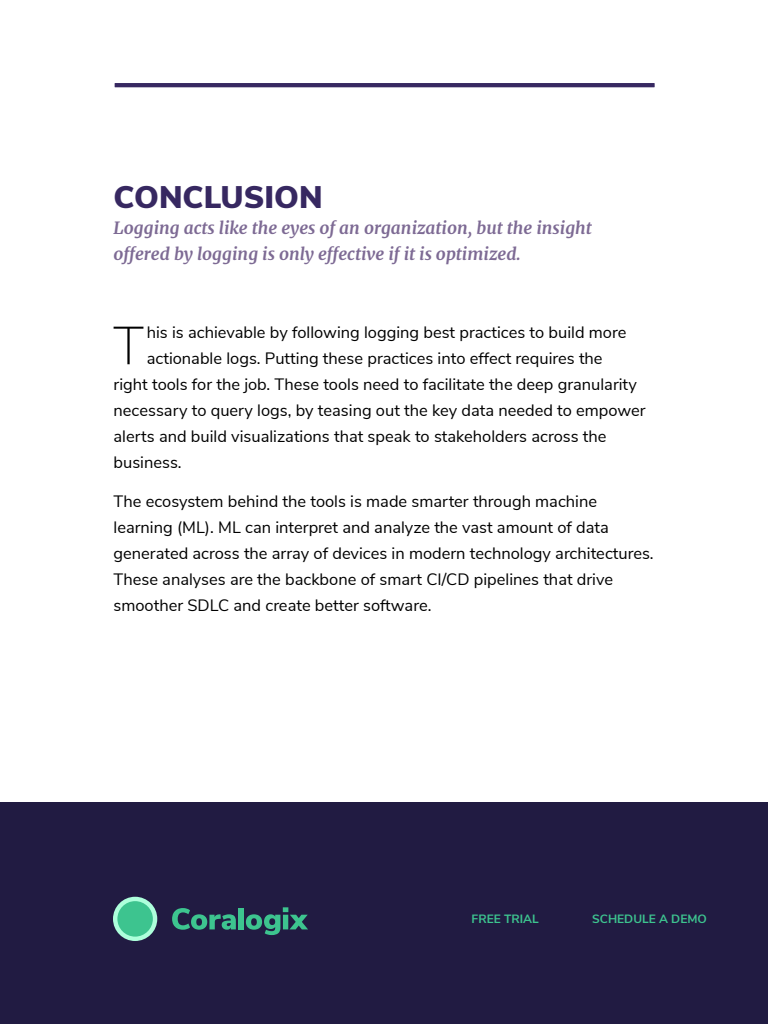
<style>
.page{position:relative;width:768px;height:1024px;background:#fff}
.page>*{position:absolute;margin:0;border:0;box-sizing:border-box;transform-origin:0 0}
.t1{font:200 53.4px "Nunito Sans";color:#000}
.t2{font:900 31.2px "Nunito Sans";color:#372861}
.t3{font:italic 700 17px/26px "Merriweather";color:#7d6a94}
.t4{font:16.5px/26px "Nunito Sans";color:#000}
.t5{font:700 12px "Nunito Sans";color:#3dc48f}
</style>
<div class="page">
<hr style="left:115px;top:83px;width:539px;height:4px;background:#372861">
<div style="left:0;top:802px;width:768px;height:222px;background:#211b42"></div>
<svg style="left:172px;top:908px;width:64px;height:22px"></svg>
<div style="left:238px;top:908px;width:6px;height:21px;background:#3dc48f"></div>
<svg style="left:246px;top:907px;width:62px;height:28px"></svg>
<svg style="left:113px;top:897px;width:44px;height:44px"></svg>
<h2 class="t2" style="left:114px;top:174px;width:211px">CONCLUSION</h2>
<p class="t3" style="left:114px;top:215px;width:480px">Logging acts like the eyes of an organization, but the insight offered by logging is only effective if it is optimized.</p>
<h1 class="t1" style="left:113px;top:307px;width:33px">T</h1>
<p class="t4" style="left:147px;top:319px;width:481px">his is achievable by following logging best practices to build more</p>
<p class="t4" style="left:147px;top:345px;width:457px">actionable logs. Putting these practices into effect requires the</p>
<p class="t4" style="left:114px;top:371px;width:525px">right tools for the job. These tools need to facilitate the deep granularity</p>
<p class="t4" style="left:114px;top:397px;width:534px">necessary to query logs, by teasing out the key data needed to empower</p>
<p class="t4" style="left:114px;top:422px;width:494px">alerts and build visualizations that speak to stakeholders across the</p>
<p class="t4" style="left:114px;top:448px;width:70px">business.</p>
<p class="t4" style="left:114px;top:488px;width:542px">The ecosystem behind the tools is made smarter through machine learning (ML). ML can interpret and analyze the vast amount of data generated across the array of devices in modern technology architectures.<br>These analyses are the backbone of smart CI/CD pipelines that drive smoother SDLC and create better software.</p>
<p class="t5" style="left:472px;top:910px;width:69px">FREE TRIAL</p>
<p class="t5" style="left:592px;top:910px;width:116px">SCHEDULE A DEMO</p>
</div>
